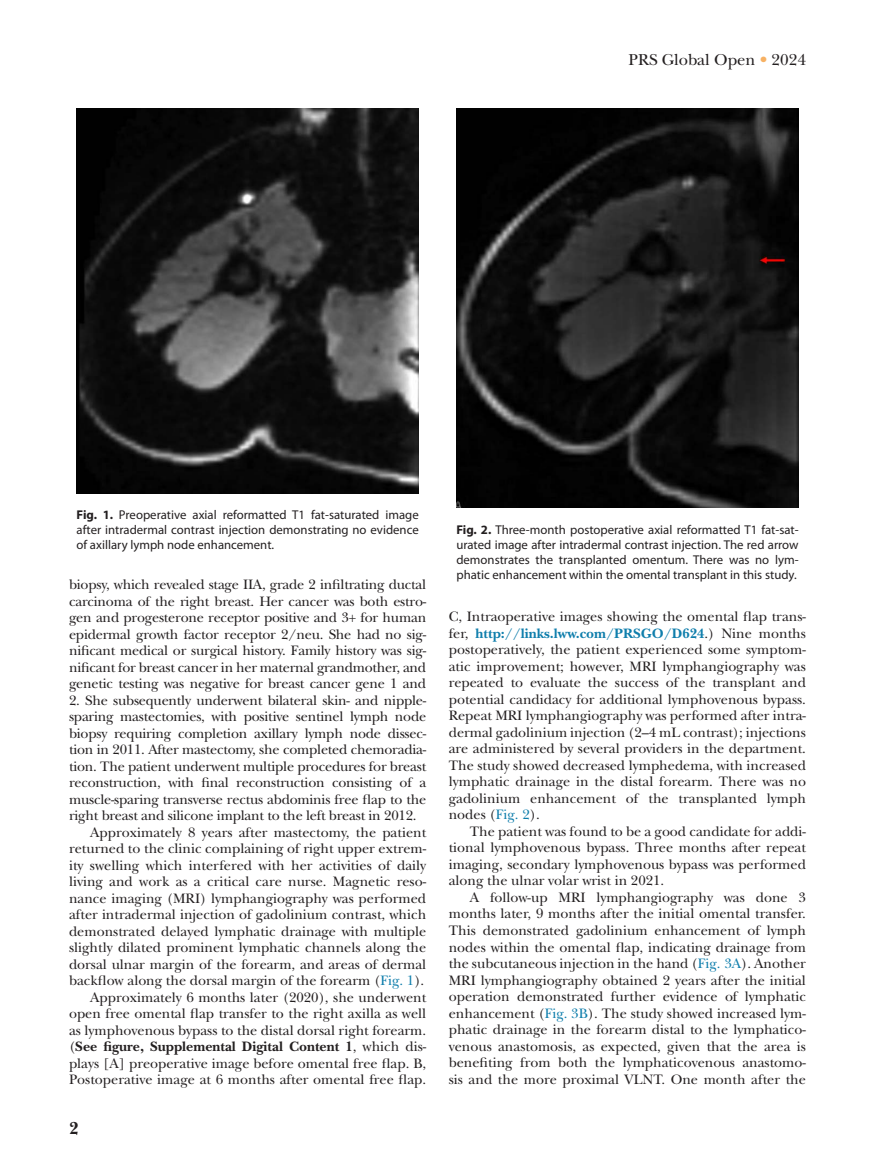
<style>
.page{position:relative;width:878px;height:1175px;background:#fff}
.page>*{position:absolute;margin:0;border:0;box-sizing:border-box;transform-origin:0 0}
.t1{font:700 18px "New Baskerville Std";color:#231f20}
.t2{font:16.5px "New Baskerville Std";color:#231f20}
.t3{font:14.25px/16.5px "New Baskerville Std";color:#231f20;text-align:justify}
.t4{font:700 14.25px "New Baskerville Std";color:#231f20}
.t5{font:12.75px/15px "Myriad Pro";color:#231f20;text-align:justify}
.s1{color:#f7b163}
.s2{font-weight:700}
.s3{color:#0f7eac}
.s4{font-weight:400}
.s5{font-weight:700;color:#0f7eac}
</style>
<div class="page">
<img style="left:76px;top:108px;width:342px;height:385px">
<img style="left:456px;top:108px;width:342px;height:399px">
<p class="t2" style="left:628px;top:50px;width:179px">PRS Global Open <span class="s1">•</span> 2024</p>
<p class="t5" style="left:76px;top:507px;width:344px"><span class="s2">Fig. 1.</span> Preoperative axial reformatted T1 fat-saturated image after intradermal contrast injection demonstrating no evidence of axillary lymph node enhancement.</p>
<p class="t3" style="left:69px;top:576px;width:359px">biopsy, which revealed stage IIA, grade 2 infiltrating ductal carcinoma of the right breast. Her cancer was both estro&shy;gen and progesterone receptor positive and 3+ for human epidermal growth factor receptor 2/neu. She had no sig&shy;nificant medical or surgical history. Family history was sig&shy;nificant for breast cancer in her maternal grandmother, and genetic testing was negative for breast cancer gene 1 and</p>
<p class="t3" style="left:69px;top:692px;width:359px">2. She subsequently underwent bilateral skin- and nipple-</p>
<p class="t3" style="left:69px;top:708px;width:359px">sparing mastectomies, with positive sentinel lymph node</p>
<p class="t3" style="left:69px;top:725px;width:359px">biopsy requiring completion axillary lymph node dissec-</p>
<p class="t3" style="left:69px;top:741px;width:359px">tion in 2011. After mastectomy, she completed chemoradia-</p>
<p class="t3" style="left:69px;top:758px;width:359px">tion. The patient underwent multiple procedures for breast</p>
<p class="t3" style="left:69px;top:774px;width:359px">reconstruction, with final reconstruction consisting of a</p>
<p class="t3" style="left:69px;top:791px;width:359px">muscle-sparing transverse rectus abdominis free flap to the</p>
<p class="t3" style="left:69px;top:807px;width:349px">right breast and silicone implant to the left breast in 2012.</p>
<p class="t3" style="left:90px;top:824px;width:338px">Approximately 8 years after mastectomy, the patient</p>
<p class="t3" style="left:69px;top:840px;width:359px">returned to the clinic complaining of right upper extrem-</p>
<p class="t3" style="left:69px;top:857px;width:359px">ity swelling which interfered with her activities of daily</p>
<p class="t3" style="left:69px;top:873px;width:358px">living and work as a critical care nurse. Magnetic reso-</p>
<p class="t3" style="left:69px;top:890px;width:358px">nance imaging (MRI) lymphangiography was performed</p>
<p class="t3" style="left:69px;top:906px;width:358px">after intradermal injection of gadolinium contrast, which</p>
<p class="t3" style="left:69px;top:923px;width:359px">demonstrated delayed lymphatic drainage with multiple</p>
<p class="t3" style="left:69px;top:939px;width:359px">slightly dilated prominent lymphatic channels along the</p>
<p class="t3" style="left:69px;top:956px;width:358px">dorsal ulnar margin of the forearm, and areas of dermal</p>
<p class="t3" style="left:69px;top:972px;width:357px">backflow along the dorsal margin of the forearm (<span class="s3">Fig. 1</span>).</p>
<p class="t3" style="left:90px;top:989px;width:337px">Approximately 6 months later (2020), she underwent</p>
<p class="t3" style="left:69px;top:1005px;width:358px">open free omental flap transfer to the right axilla as well</p>
<p class="t3" style="left:69px;top:1022px;width:359px">as lymphovenous bypass to the distal dorsal right forearm.</p>
<p class="t4" style="left:69px;top:1038px;width:359px"><span class="s4">(</span>See figure, Supplemental Digital Content 1<span class="s4">, which dis-</span></p>
<p class="t3" style="left:69px;top:1055px;width:358px">plays [A] preoperative image before omental free flap. B,</p>
<p class="t3" style="left:69px;top:1071px;width:359px">Postoperative image at 6 months after omental free flap.</p>
<p class="t1" style="left:69px;top:1118px;width:11px">2</p>
<p class="t5" style="left:456px;top:521px;width:344px"><span class="s2">Fig. 2.</span> Three-month postoperative axial reformatted T1 fat-sat&shy;urated image after intradermal contrast injection. The red arrow demonstrates the transplanted omentum. There was no lym&shy;phatic enhancement within the omental transplant in this study.</p>
<p class="t3" style="left:449px;top:608px;width:359px">C, Intraoperative images showing the omental flap trans&shy;fer, <span class="s5">http://links.lww.com/PRSGO/D624</span>.) Nine months postoperatively, the patient experienced some symptom&shy;atic improvement; however, MRI lymphangiography was repeated to evaluate the success of the transplant and potential candidacy for additional lymphovenous bypass.<br>Repeat MRI lymphangiography was performed after intra&shy;dermal gadolinium injection (2–4 mL contrast); injections are administered by several providers in the department.<br>The study showed decreased lymphedema, with increased lymphatic drainage in the distal forearm. There was no gadolinium enhancement of the transplanted lymph nodes (<span class="s3">Fig. 2</span>).</p>
<p class="t3" style="left:449px;top:823px;width:359px;text-indent:21px">The patient was found to be a good candidate for addi&shy;tional lymphovenous bypass. Three months after repeat imaging, secondary lymphovenous bypass was performed along the ulnar volar wrist in 2021.</p>
<p class="t3" style="left:449px;top:889px;width:359px;text-indent:21px">A follow-up MRI lymphangiography was done 3 months later, 9 months after the initial omental transfer.<br>This demonstrated gadolinium enhancement of lymph nodes within the omental flap, indicating drainage from the subcutaneous injection in the hand (<span class="s3">Fig. 3A</span>). Another MRI lymphangiography obtained 2 years after the initial operation demonstrated further evidence of lymphatic enhancement (<span class="s3">Fig. 3B</span>). The study showed increased lym&shy;phatic drainage in the forearm distal to the lymphatico&shy;venous anastomosis, as expected, given that the area is benefiting from both the lymphaticovenous anastomo&shy;sis and the more proximal VLNT. One month after the</p>
</div>
